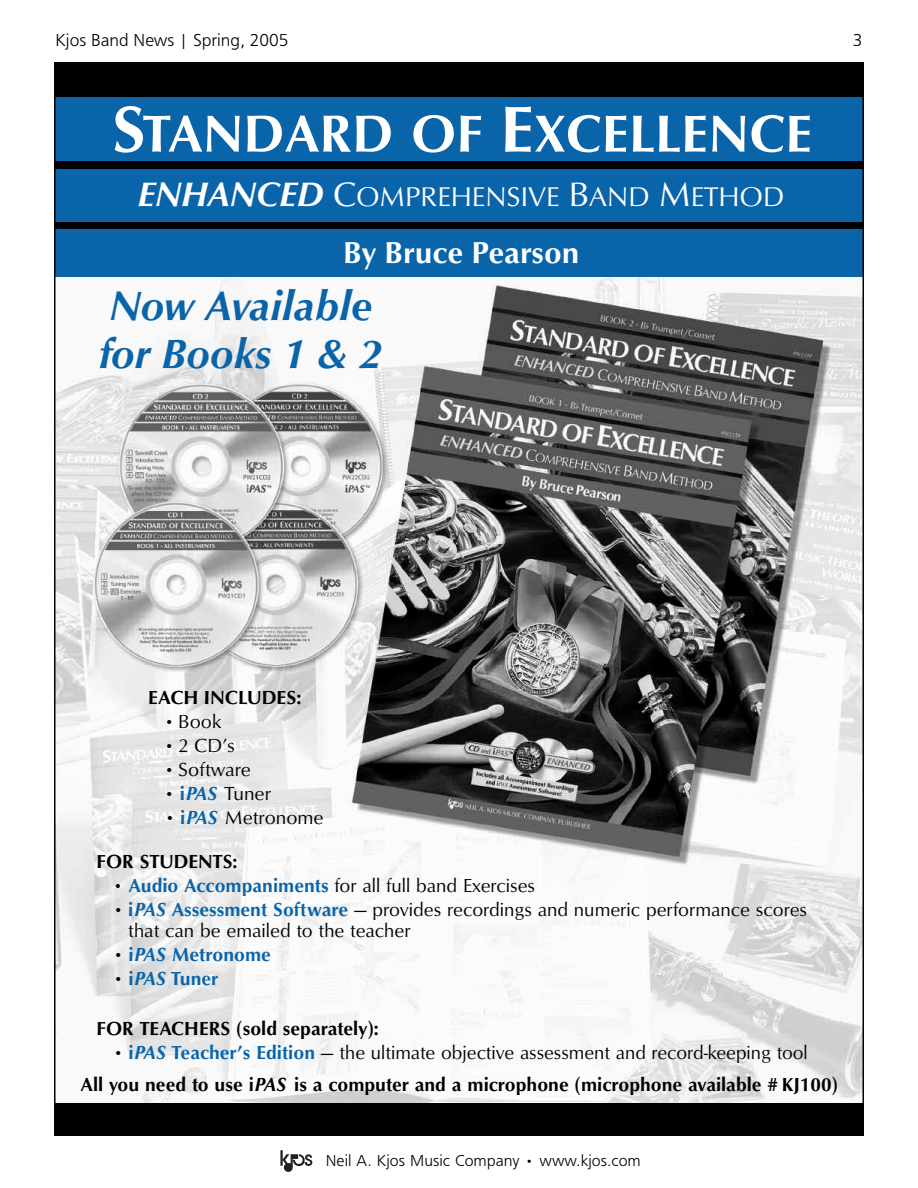
<style>
.page{position:relative;width:918px;height:1188px;background:#fff}
.page>*{position:absolute;margin:0;border:0;box-sizing:border-box;transform-origin:0 0}
.t1{font:53.55px "Optimum Bold DTC";color:#fff}
.t2{font:42px/48px "Optimum Bold Italic DTC";color:#0964a9}
.t3{font:31.2px "Optimum Bold DTC";color:#fff}
.t4{font:27.9px "Optimum Roman DTC";color:#fff}
.t5{font:19.5px/21px "Optimum Roman DTC";color:#000}
.t6{font:19.5px "Optimum Bold DTC";color:#000}
.t7{font:19.5px "Optimum Bold DTC";color:#0964a9}
.t8{font:18px "Frugal Sans Light DTC";color:#000}
.t9{font:16.5px "Frugal Sans Light DTC";color:#000}
.s1{font-size:66.9px}
.s2{font-family:"Optimum Bold Italic DTC";font-size:34.95px}
.s3{font-size:34.95px}
.s4{font-size:21px}
.s5{font-family:"Optimum Bold DTC";color:#0964a9}
.s6{font-family:"Optimum Bold Italic DTC";color:#0964a9}
.s7{font-family:"Optimum Roman DTC";font-size:21px;color:#000}
.s8{font-family:"Optimum Bold Italic DTC"}
</style>
<div class="page">
<img style="left:57px;top:277px;width:804px;height:827px">
<svg style="left:280px;top:1150px;width:32px;height:22px"></svg>
<div style="left:54px;top:1104px;width:810px;height:32px;background:#000"></div>
<div style="left:54px;top:97px;width:810px;height:177px;background:#000"></div>
<div style="left:54px;top:229px;width:810px;height:48px;background:#0964a9"></div>
<div style="left:54px;top:169px;width:810px;height:53px;background:#0964a9"></div>
<div style="left:54px;top:97px;width:810px;height:64px;background:#0964a9"></div>
<div style="left:54px;top:62px;width:810px;height:35px;background:#000"></div>
<p class="t8" style="left:56px;top:29px;width:235px">Kjos Band News | Spring, 2005</p>
<p class="t8" style="left:853px;top:29px;width:11px">3</p>
<h1 class="t1" style="left:112px;top:102px;width:702px"><span class="s1">S</span>TANDARD OF <span class="s1">E</span>XCELLENCE</h1>
<h3 class="t4" style="left:138px;top:181px;width:648px"><span class="s2">ENHANCED</span> <span class="s3">C</span>OMPREHENSIVE <span class="s3">B</span>AND <span class="s3">M</span>ETHOD</h3>
<h3 class="t3" style="left:343px;top:234px;width:238px">By Bruce Pearson</h3>
<h2 class="t2" style="left:99px;top:282px;width:285px">Now Available for Books 1 &amp; 2</h2>
<p class="t6" style="left:148px;top:686px;width:155px">EACH INCLUDES:</p>
<p class="t5" style="left:163px;top:710px;width:60px"><span class="s4">•</span>Book</p>
<p class="t5" style="left:163px;top:734px;width:73px"><span class="s4">•</span>2 CD’s</p>
<p class="t5" style="left:163px;top:759px;width:89px"><span class="s4">•</span>Software</p>
<p class="t5" style="left:163px;top:783px;width:109px"><span class="s4">•</span> <span class="s5">i</span><span class="s6">PAS</span> Tuner</p>
<p class="t5" style="left:164px;top:807px;width:161px"><span class="s4">•</span> <span class="s5">i</span><span class="s6">PAS</span> Metronome</p>
<p class="t6" style="left:97px;top:850px;width:142px">FOR STUDENTS:</p>
<p class="t5" style="left:112px;top:875px;width:425px"><span class="s4">•</span> <span class="s5">Audio Accompaniments</span> for all full band Exercises</p>
<p class="t5" style="left:128px;top:899px;width:680px;text-indent:-16px"><span class="s4">•</span> <span class="s5">i</span><span class="s6">PAS</span> <span class="s5">Assessment Software</span> — provides recordings and numeric performance scores that can be emailed to the teacher</p>
<p class="t7" style="left:112px;top:943px;width:160px"><span class="s7">•</span> i<span class="s8">PAS</span> Metronome</p>
<p class="t7" style="left:112px;top:967px;width:108px"><span class="s7">•</span> i<span class="s8">PAS</span> Tuner</p>
<p class="t6" style="left:97px;top:1016px;width:284px">FOR TEACHERS (sold separately):</p>
<p class="t5" style="left:112px;top:1041px;width:697px"><span class="s4">•</span> <span class="s5">i</span><span class="s6">PAS</span> <span class="s5">Teacher’s Edition</span> — the ultimate objective assessment and record-keeping tool</p>
<p class="t6" style="left:81px;top:1073px;width:759px">All you need to use i<span class="s8">PAS</span> is a computer and a microphone (microphone available # KJ100)</p>
<p class="t9" style="left:326px;top:1150px;width:317px">Neil A. Kjos Music Company • www.kjos.com</p>
</div>
